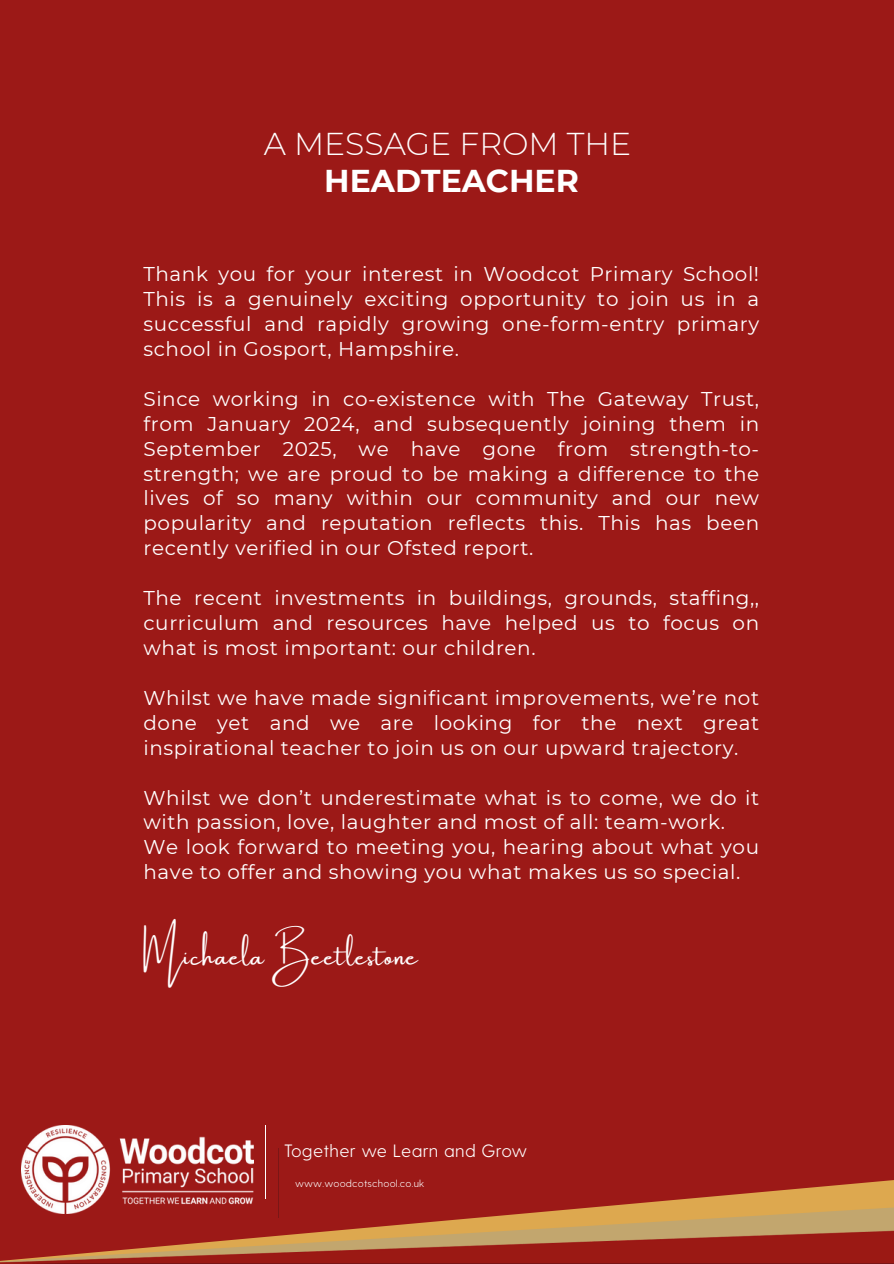
<style>
.page{position:relative;width:894px;height:1264px;background:#fff}
.page>*{position:absolute;margin:0;border:0;box-sizing:border-box;transform-origin:0 0}
.t1{font:300 31.5px "Montserrat";color:#fff}
.t2{font:700 31.5px "Montserrat";color:#fff}
.t3{font:24.9px "Amsterdam One";letter-spacing:.03em;color:#fff}
.t4{font:19.95px/24.9px "Montserrat";letter-spacing:.03em;color:#fff;text-align:justify}
.t5{font:300 17.85px "Greycliff CF";letter-spacing:.02em;color:#fff}
.t6{font:300 10.05px "Greycliff CF";letter-spacing:.02em;color:#fff}
</style>
<div class="page">
<div style="left:0;top:0;width:893px;height:1263px;background:#9c1917"></div>
<svg style="left:253px;top:1177px;width:640px;height:28px"></svg>
<svg style="left:55px;top:1205px;width:838px;height:25px"></svg>
<img style="left:0;top:1230px;width:893px;height:32px">
<hr style="left:266px;top:1125px;width:1px;height:73px;background:#fff">
<hr style="left:278px;top:1148px;width:1px;height:70px;background:#7a1616">
<img style="left:21px;top:1125px;width:232px;height:88px">
<h1 class="t1" style="left:263px;top:124px;width:369px">A MESSAGE FROM THE</h1>
<h1 class="t2" style="left:324px;top:161px;width:256px">HEADTEACHER</h1>
<p class="t4" style="left:143px;top:261px;width:617px">Thank you for your interest in Woodcot Primary School!<br>This is a genuinely exciting opportunity to join us in a successful and rapidly growing one-form-entry primary school in Gosport, Hampshire.</p>
<p class="t4" style="left:143px;top:386px;width:617px">Since working in co-existence with The Gateway Trust, from January 2024, and subsequently joining them in September 2025, we have gone from strength-to&shy;strength; we are proud to be making a difference to the lives of so many within our community and our new popularity and reputation reflects this. This has been recently verified in our Ofsted report.</p>
<p class="t4" style="left:143px;top:585px;width:617px">The recent investments in buildings, grounds, staffing,, curriculum and resources have helped us to focus on what is most important: our children.</p>
<p class="t4" style="left:143px;top:685px;width:617px">Whilst we have made significant improvements, we’re not done yet and we are looking for the next great inspirational teacher to join us on our upward trajectory.</p>
<p class="t4" style="left:143px;top:785px;width:617px;text-align:left">Whilst we don’t underestimate what is to come, we do it with passion, love, laughter and most of all: team-work.<br>We look forward to meeting you, hearing about what you have to offer and showing you what makes us so special.</p>
<p class="t3" style="left:143px;top:943px;width:276px">Michaela Beetlestone</p>
<p class="t5" style="left:283px;top:1139px;width:245px">Together we Learn and Grow</p>
<p class="t6" style="left:295px;top:1176px;width:131px">www.woodcotschool.co.uk</p>
</div>
